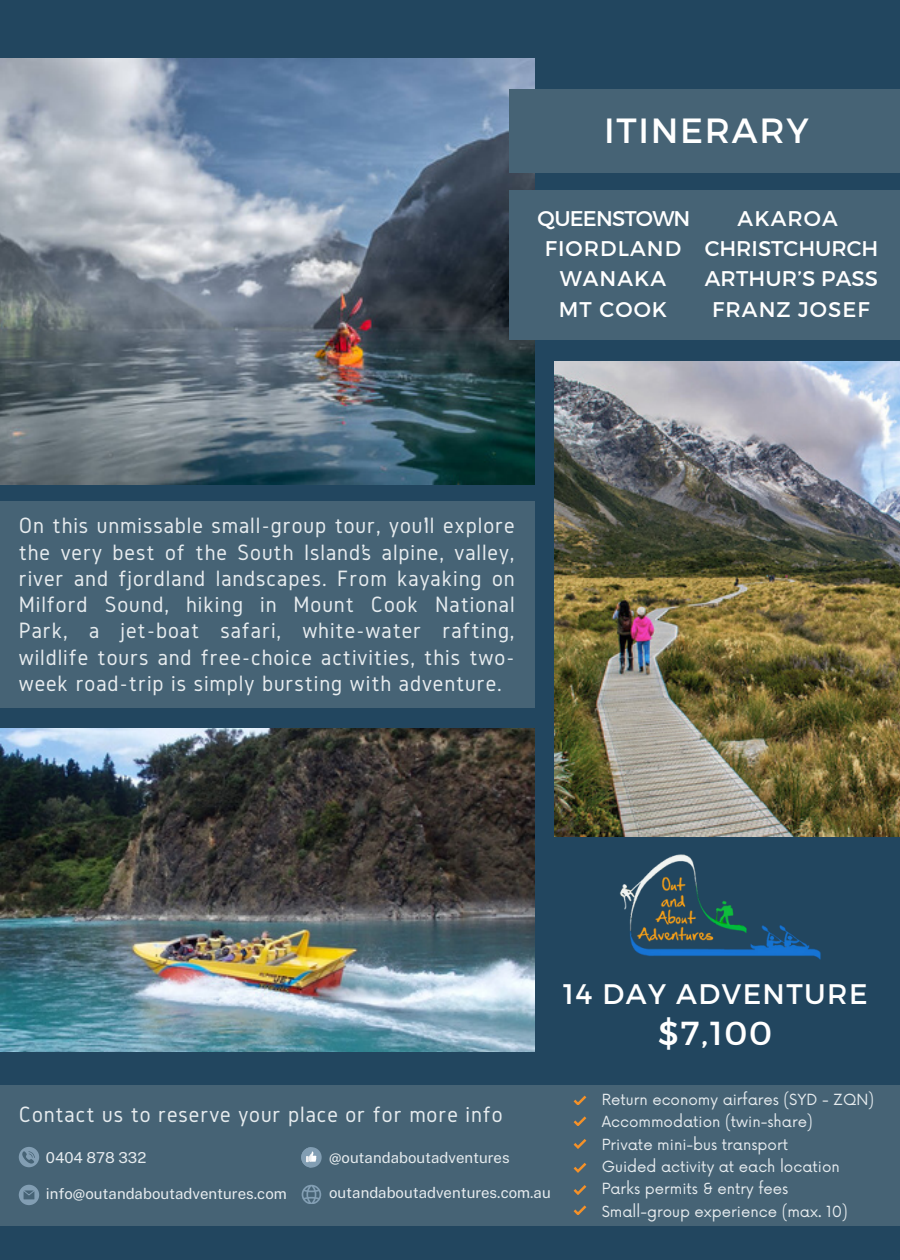
<style>
.page{position:relative;width:900px;height:1260px;background:#22465f}
.page>*{position:absolute;margin:0;border:0;box-sizing:border-box;transform-origin:0 0}
.t1{font:35px "Montserrat";letter-spacing:.05em;color:#fff}
.t2{font:33.25px "Montserrat";color:#fff}
.t3{font:28.25px "Montserrat";letter-spacing:.05em;color:#fff}
.t4{font:23px/26.2px "Gidole";letter-spacing:.04em;color:#e7ecef;text-align:justify}
.t5{font:21.25px "Montserrat";letter-spacing:.05em;color:#fff}
.t6{font:21.25px "Montserrat";color:#fff}
.t7{font:21.25px "Montserrat";letter-spacing:.01em;color:#fff}
.t8{font:21.25px "Montserrat";letter-spacing:-.04em;color:#fff}
.t9{font:15px "Now";color:#e7ecef}
.t10{font:15px "Public Sans";color:#e7ecef}
</style>
<div class="page">
<img style="left:0;top:59px;width:534px;height:425px">
<div style="left:0;top:1085px;width:900px;height:141px;background:#466375"></div>
<div style="left:0;top:501px;width:534px;height:206px;background:#466375"></div>
<img style="left:619px;top:854px;width:202px;height:105px">
<div style="left:509px;top:90px;width:391px;height:83px;background:#466375"></div>
<img style="left:555px;top:362px;width:345px;height:474px">
<img style="left:0;top:729px;width:534px;height:322px">
<div style="left:509px;top:190px;width:391px;height:149px;background:#466375"></div>
<svg style="left:19px;top:1147px;width:20px;height:20px"></svg>
<svg style="left:19px;top:1185px;width:20px;height:20px"></svg>
<svg style="left:301px;top:1147px;width:21px;height:21px"></svg>
<svg style="left:301px;top:1147px;width:15px;height:21px"></svg>
<svg style="left:302px;top:1185px;width:19px;height:18px"></svg>
<svg style="left:574px;top:1096px;width:12px;height:9px"></svg>
<svg style="left:574px;top:1116px;width:12px;height:10px"></svg>
<svg style="left:574px;top:1139px;width:12px;height:9px"></svg>
<svg style="left:574px;top:1163px;width:12px;height:9px"></svg>
<svg style="left:574px;top:1185px;width:12px;height:9px"></svg>
<svg style="left:574px;top:1205px;width:12px;height:10px"></svg>
<p class="t1" style="left:604px;top:107px;width:206px">ITINERARY</p>
<p class="t8" style="left:538px;top:205px;width:154px">QUEENSTOWN</p>
<p class="t5" style="left:545px;top:235px;width:138px">FIORDLAND</p>
<p class="t5" style="left:560px;top:265px;width:108px">WANAKA</p>
<p class="t5" style="left:559px;top:295px;width:110px">MT COOK</p>
<p class="t5" style="left:738px;top:205px;width:102px">AKAROA</p>
<p class="t6" style="left:705px;top:235px;width:175px">CHRISTCHURCH</p>
<p class="t7" style="left:705px;top:265px;width:175px">ARTHUR’S PASS</p>
<p class="t5" style="left:712px;top:295px;width:159px">FRANZ JOSEF</p>
<p class="t4" style="left:19px;top:512px;width:497px">On this unmissable small-group tour, you’ll explore the very best of the South Island’s alpine, valley, river and fjordland landscapes. From kayaking on Milford Sound, hiking in Mount Cook National Park, a jet-boat safari, white-water rafting, wildlife tours and free-choice activities, this two&shy;week road-trip is simply bursting with adventure.</p>
<p class="t3" style="left:563px;top:976px;width:306px">14 DAY ADVENTURE</p>
<p class="t2" style="left:658px;top:1011px;width:115px">$7,100</p>
<p class="t4" style="left:19px;top:1101px;width:485px">Contact us to reserve your place or for more info</p>
<p class="t10" style="left:46px;top:1149px;width:102px">0404 878 332</p>
<p class="t10" style="left:46px;top:1184px;width:243px">info@outandaboutadventures.com</p>
<p class="t10" style="left:329px;top:1149px;width:182px">@outandaboutadventures</p>
<p class="t10" style="left:329px;top:1184px;width:223px">outandaboutadventures.com.au</p>
<p class="t9" style="left:602px;top:1091px;width:274px">Return economy airfares (SYD - ZQN)</p>
<p class="t9" style="left:602px;top:1113px;width:213px">Accommodation (twin-share)</p>
<p class="t9" style="left:602px;top:1136px;width:188px">Private mini-bus transport</p>
<p class="t9" style="left:602px;top:1158px;width:240px">Guided activity at each location</p>
<p class="t9" style="left:602px;top:1181px;width:188px">Parks permits &amp; entry fees</p>
<p class="t9" style="left:602px;top:1203px;width:248px">Small-group experience (max. 10)</p>
</div>
